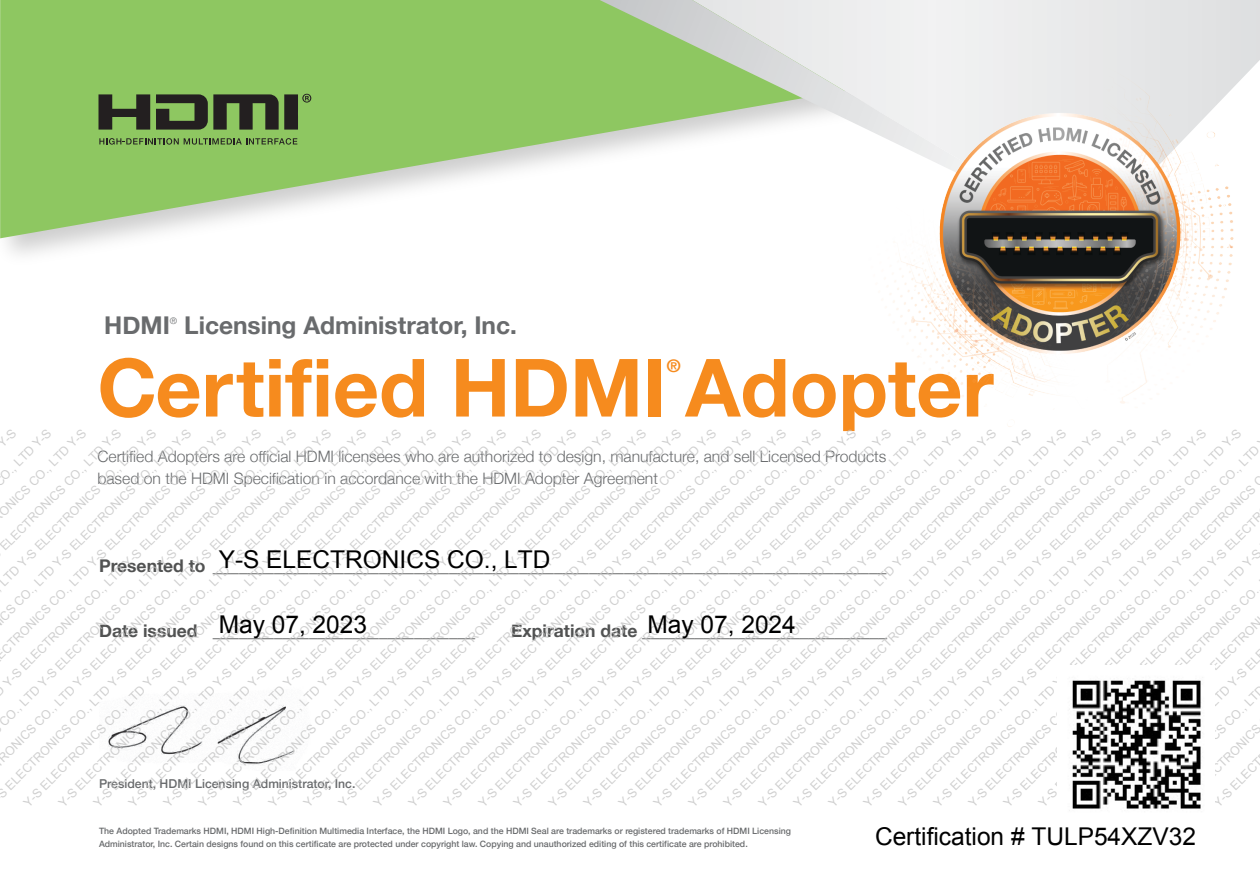
<style>
.page{position:relative;width:1260px;height:882px;background:#fff}
.page>*{position:absolute;margin:0;border:0;box-sizing:border-box;transform-origin:0 0}
.t1{font:700 80.5px "Helvetica Neue";color:#f68b1e}
.t2{font:24.5px "Arial";color:#000}
.t3{font:700 24.5px "Helvetica Neue";color:#696b6d}
.t4{font:700 17.5px "Helvetica Neue";color:#515252}
.t5{font:700 17.32px "Helvetica Neue";color:#f68b1e}
.t6{font:300 15.75px/22.8px "Helvetica Neue";color:#696b6d}
.t7{font:12.25px/24.7px "Arial";color:rgb(192 192 192/.75);text-align:center}
.t8{font:500 12.25px "Helvetica Neue";color:#696b6d}
.t9{font:300 9.1px "Helvetica Neue";color:#696b6d}
.t10{font:500 8.75px/12.2px "Helvetica Neue";color:#696b6d}
</style>
<div class="page">
<svg style="left:0;top:0;width:600px;height:238px;fill:#8ec761"></svg>
<svg style="left:600px;top:0;width:158px;height:155px"></svg>
<img style="left:108px;top:705px;width:189px;height:60px">
<svg style="left:99px;top:94px;width:51px;height:36px"></svg>
<svg style="left:99px;top:138px;width:198px;height:7px"></svg>
<svg style="left:156px;top:94px;width:155px;height:36px"></svg>
<img style="left:758px;top:0;width:502px;height:427px">
<img style="left:1069px;top:680px;width:132px;height:131px">
<h2 class="t3" style="left:104px;top:306px;width:67px">HDMI</h2>
<p class="t9" style="left:170px;top:313px;width:9px">®</p>
<h2 class="t3" style="left:184px;top:306px;width:334px">Licensing Administrator, Inc.</h2>
<h1 class="t1" style="left:97px;top:325px;width:898px">Certified HDMI Adopter</h1>
<h3 class="t5" style="left:667px;top:352px;width:15px">®</h3>
<p class="t7" style="left:-10px;top:650px;width:322px;rotate:-45deg">ECTRONICS CO., LTD Y-S ELECTRONICS CO., LTD Y-S</p>
<p class="t7" style="left:-8px;top:788px;width:518px;rotate:-45deg">S ELECTRONICS CO., LTD Y-S ELECTRONICS CO., LTD Y-S ELECTRONICS CO., LTD Y-S</p>
<p class="t7" style="left:-8px;top:613px;width:270px;rotate:-45deg">ICS CO., LTD Y-S ELECTRONICS CO., LTD Y-S</p>
<p class="t7" style="left:-7px;top:752px;width:467px;rotate:-45deg">RONICS CO., LTD Y-S ELECTRONICS CO., LTD Y-S ELECTRONICS CO., LTD Y-S</p>
<p class="t7" style="left:-7px;top:506px;width:119px;rotate:-45deg">ONICS CO., LTD Y-S</p>
<p class="t7" style="left:-6px;top:716px;width:416px;rotate:-45deg">CO., LTD Y-S ELECTRONICS CO., LTD Y-S ELECTRONICS CO., LTD Y-S</p>
<p class="t7" style="left:-11px;top:581px;width:224px;rotate:-45deg">, LTD Y-S ELECTRONICS CO., LTD Y-S</p>
<p class="t7" style="left:-6px;top:470px;width:68px;rotate:-45deg">O., LTD Y-S</p>
<p class="t7" style="left:-6px;top:540px;width:167px;rotate:-45deg">ELECTRONICS CO., LTD Y-S</p>
<p class="t7" style="left:-2px;top:677px;width:360px;rotate:-45deg">Y-S ELECTRONICS CO., LTD Y-S ELECTRONICS CO., LTD Y-S</p>
<p class="t7" style="left:18px;top:797px;width:530px;rotate:-45deg">Y-S ELECTRONICS CO., LTD Y-S ELECTRONICS CO., LTD Y-S ELECTRONICS CO., LTD Y-S</p>
<p class="t7" style="left:53px;top:797px;width:530px;rotate:-45deg">Y-S ELECTRONICS CO., LTD Y-S ELECTRONICS CO., LTD Y-S ELECTRONICS CO., LTD Y-S</p>
<p class="t7" style="left:88px;top:797px;width:530px;rotate:-45deg">Y-S ELECTRONICS CO., LTD Y-S ELECTRONICS CO., LTD Y-S ELECTRONICS CO., LTD Y-S</p>
<p class="t7" style="left:123px;top:797px;width:530px;rotate:-45deg">Y-S ELECTRONICS CO., LTD Y-S ELECTRONICS CO., LTD Y-S ELECTRONICS CO., LTD Y-S</p>
<p class="t7" style="left:158px;top:797px;width:530px;rotate:-45deg">Y-S ELECTRONICS CO., LTD Y-S ELECTRONICS CO., LTD Y-S ELECTRONICS CO., LTD Y-S</p>
<p class="t7" style="left:193px;top:797px;width:530px;rotate:-45deg">Y-S ELECTRONICS CO., LTD Y-S ELECTRONICS CO., LTD Y-S ELECTRONICS CO., LTD Y-S</p>
<p class="t7" style="left:228px;top:797px;width:530px;rotate:-45deg">Y-S ELECTRONICS CO., LTD Y-S ELECTRONICS CO., LTD Y-S ELECTRONICS CO., LTD Y-S</p>
<p class="t7" style="left:263px;top:797px;width:530px;rotate:-45deg">Y-S ELECTRONICS CO., LTD Y-S ELECTRONICS CO., LTD Y-S ELECTRONICS CO., LTD Y-S</p>
<p class="t7" style="left:298px;top:797px;width:530px;rotate:-45deg">Y-S ELECTRONICS CO., LTD Y-S ELECTRONICS CO., LTD Y-S ELECTRONICS CO., LTD Y-S</p>
<p class="t7" style="left:333px;top:797px;width:530px;rotate:-45deg">Y-S ELECTRONICS CO., LTD Y-S ELECTRONICS CO., LTD Y-S ELECTRONICS CO., LTD Y-S</p>
<p class="t7" style="left:368px;top:797px;width:530px;rotate:-45deg">Y-S ELECTRONICS CO., LTD Y-S ELECTRONICS CO., LTD Y-S ELECTRONICS CO., LTD Y-S</p>
<p class="t7" style="left:403px;top:797px;width:530px;rotate:-45deg">Y-S ELECTRONICS CO., LTD Y-S ELECTRONICS CO., LTD Y-S ELECTRONICS CO., LTD Y-S</p>
<p class="t7" style="left:438px;top:797px;width:530px;rotate:-45deg">Y-S ELECTRONICS CO., LTD Y-S ELECTRONICS CO., LTD Y-S ELECTRONICS CO., LTD Y-S</p>
<p class="t7" style="left:473px;top:797px;width:530px;rotate:-45deg">Y-S ELECTRONICS CO., LTD Y-S ELECTRONICS CO., LTD Y-S ELECTRONICS CO., LTD Y-S</p>
<p class="t7" style="left:508px;top:797px;width:530px;rotate:-45deg">Y-S ELECTRONICS CO., LTD Y-S ELECTRONICS CO., LTD Y-S ELECTRONICS CO., LTD Y-S</p>
<p class="t7" style="left:543px;top:797px;width:530px;rotate:-45deg">Y-S ELECTRONICS CO., LTD Y-S ELECTRONICS CO., LTD Y-S ELECTRONICS CO., LTD Y-S</p>
<p class="t7" style="left:578px;top:797px;width:530px;rotate:-45deg">Y-S ELECTRONICS CO., LTD Y-S ELECTRONICS CO., LTD Y-S ELECTRONICS CO., LTD Y-S</p>
<p class="t7" style="left:613px;top:797px;width:530px;rotate:-45deg">Y-S ELECTRONICS CO., LTD Y-S ELECTRONICS CO., LTD Y-S ELECTRONICS CO., LTD Y-S</p>
<p class="t7" style="left:648px;top:797px;width:530px;rotate:-45deg">Y-S ELECTRONICS CO., LTD Y-S ELECTRONICS CO., LTD Y-S ELECTRONICS CO., LTD Y-S</p>
<p class="t7" style="left:683px;top:797px;width:530px;rotate:-45deg">Y-S ELECTRONICS CO., LTD Y-S ELECTRONICS CO., LTD Y-S ELECTRONICS CO., LTD Y-S</p>
<p class="t7" style="left:718px;top:797px;width:530px;rotate:-45deg">Y-S ELECTRONICS CO., LTD Y-S ELECTRONICS CO., LTD Y-S ELECTRONICS CO., LTD Y-S</p>
<p class="t7" style="left:753px;top:797px;width:530px;rotate:-45deg">Y-S ELECTRONICS CO., LTD Y-S ELECTRONICS CO., LTD Y-S ELECTRONICS CO., LTD Y-S</p>
<p class="t7" style="left:788px;top:797px;width:530px;rotate:-45deg">Y-S ELECTRONICS CO., LTD Y-S ELECTRONICS CO., LTD Y-S ELECTRONICS CO., LTD Y-S</p>
<p class="t7" style="left:823px;top:797px;width:530px;rotate:-45deg">Y-S ELECTRONICS CO., LTD Y-S ELECTRONICS CO., LTD Y-S ELECTRONICS CO., LTD Y-S</p>
<p class="t7" style="left:858px;top:797px;width:530px;rotate:-45deg">Y-S ELECTRONICS CO., LTD Y-S ELECTRONICS CO., LTD Y-S ELECTRONICS CO., LTD Y-S</p>
<p class="t7" style="left:893px;top:797px;width:506px;rotate:-45deg">Y-S ELECTRONICS CO., LTD Y-S ELECTRONICS CO., LTD Y-S ELECTRONICS CO., LTD</p>
<p class="t6" style="left:97px;top:444px;width:790px">Certified Adopters are official HDMI licensees who are authorized to design, manufacture, and sell Licensed Products based on the HDMI Specification in accordance with the HDMI Adopter Agreement</p>
<p class="t7" style="left:928px;top:797px;width:463px;rotate:-45deg">Y-S ELECTRONICS CO., LTD Y-S ELECTRONICS CO., LTD Y-S ELECTRONICS C</p>
<p class="t7" style="left:963px;top:797px;width:412px;rotate:-45deg">Y-S ELECTRONICS CO., LTD Y-S ELECTRONICS CO., LTD Y-S ELECTR</p>
<p class="t7" style="left:998px;top:797px;width:360px;rotate:-45deg">Y-S ELECTRONICS CO., LTD Y-S ELECTRONICS CO., LTD Y-S</p>
<h2 class="t2" style="left:219px;top:550px;width:333px">Y-S ELECTRONICS CO., LTD</h2>
<h3 class="t4" style="left:99px;top:552px;width:789px">Presented to _____________________________________________________________________________</h3>
<h2 class="t2" style="left:219px;top:615px;width:150px">May 07, 2023</h2>
<h2 class="t2" style="left:648px;top:615px;width:150px">May 07, 2024</h2>
<h3 class="t4" style="left:99px;top:617px;width:378px">Date issued ______________________________</h3>
<h3 class="t4" style="left:511px;top:617px;width:378px">Expiration date ____________________________</h3>
<p class="t7" style="left:1173px;top:797px;width:112px;rotate:-45deg">Y-S ELECTRONICS<br>Y-S ELECT</p>
<p class="t8" style="left:99px;top:774px;width:258px">President, HDMI Licensing Administrator, Inc.</p>
<p class="t10" style="left:99px;top:825px;width:693px">The Adopted Trademarks HDMI, HDMI High-Definition Multimedia Interface, the HDMI Logo, and the HDMI Seal are trademarks or registered trademarks of HDMI Licensing<br>Administrator, Inc. Certain designs found on this certificate are protected under copyright law. Copying and unauthorized editing of this certificate are prohibited.</p>
<h2 class="t2" style="left:875px;top:827px;width:323px">Certification # TULP54XZV32</h2>
</div>
